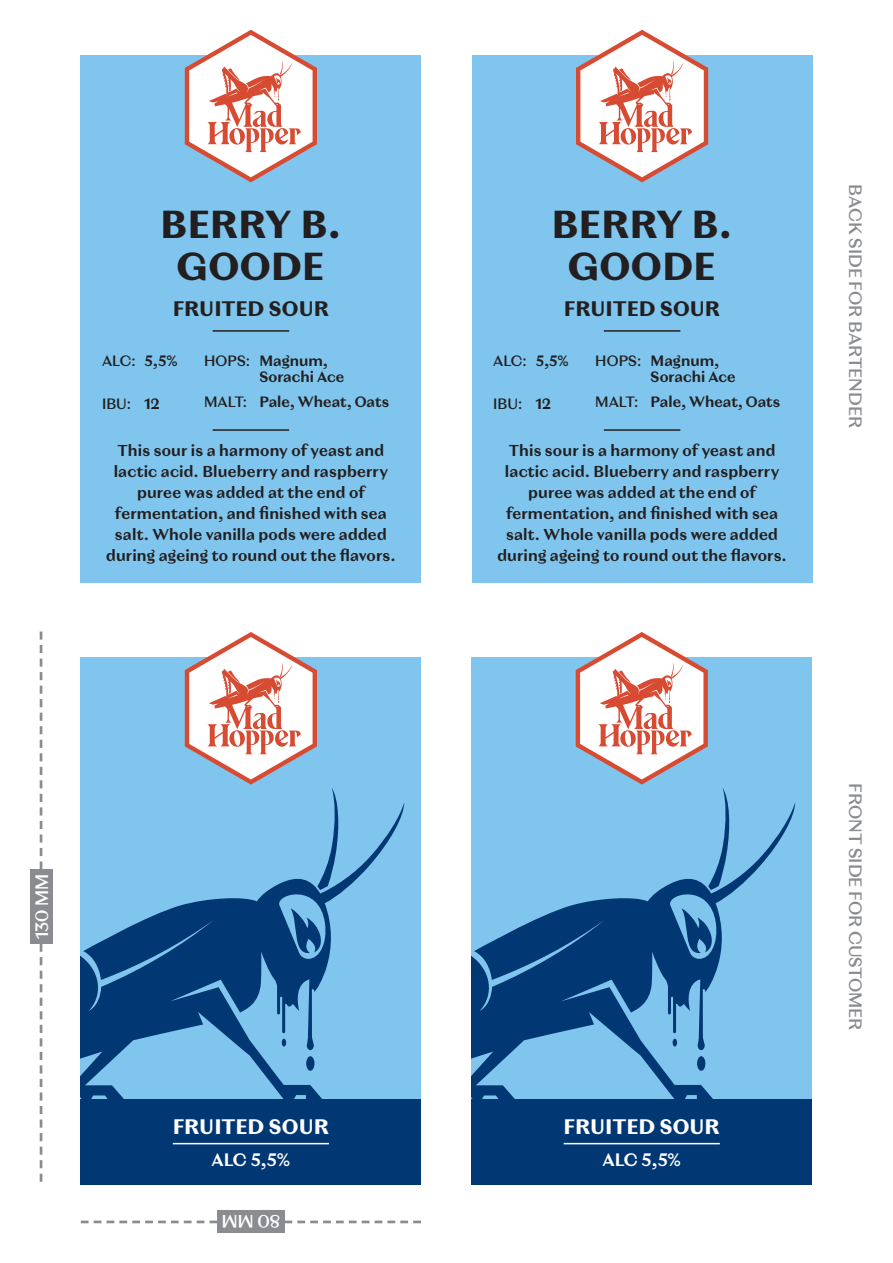
<style>
.page{position:relative;width:893px;height:1263px;background:#fff}
.page>*{position:absolute;margin:0;border:0;box-sizing:border-box;transform-origin:0 0}
.t1{font:700 39px/42px "Magnat Text";letter-spacing:.005em;color:#231f20;text-align:center}
.Beer_Style{font:700 21px "Magnat Text";color:#fff}
.Beer_Style_Back_Side{font:700 21px "Magnat Text";color:#231f20}
.t2{font:500 18px "Magnat Text";color:#8a8c8f}
.ALC{font:600 18px "Magnat Text";letter-spacing:-.025em;color:#fff}
.t3{font:500 18px "Magnat Text";color:#fff}
.Description{font:600 15.75px/21px "Magnat Text";letter-spacing:.01em;color:#231f20;text-align:center}
.t4{font:600 15px/16.5px "Magnat Text";color:#231f20}
.t5{font:500 15px "Magnat Text";color:#231f20}
.s1{font-weight:600}
.s2{font-weight:500}
</style>
<div class="page">
<div style="left:217px;top:1211px;width:67px;height:22px;background:#8a8c8f"></div>
<svg style="left:284px;top:1220px;width:137px;height:3px"></svg>
<svg style="left:81px;top:1220px;width:136px;height:3px"></svg>
<div style="left:30px;top:870px;width:22px;height:74px;background:#8a8c8f"></div>
<svg style="left:40px;top:944px;width:2px;height:238px"></svg>
<svg style="left:40px;top:631px;width:2px;height:239px"></svg>
<div style="left:81px;top:1099px;width:340px;height:86px;background:#013874"></div>
<div style="left:472px;top:1099px;width:340px;height:86px;background:#013874"></div>
<div style="left:81px;top:55px;width:340px;height:528px;background:#80c5ed"></div>
<div style="left:472px;top:55px;width:340px;height:528px;background:#80c5ed"></div>
<div style="left:81px;top:657px;width:340px;height:442px;background:#80c5ed"></div>
<div style="left:472px;top:657px;width:340px;height:442px;background:#80c5ed"></div>
<svg style="left:185px;top:30px;width:132px;height:152px"></svg>
<svg style="left:576px;top:30px;width:132px;height:152px"></svg>
<hr style="left:173px;top:1143px;width:156px;height:1px;background:#fff">
<hr style="left:564px;top:1143px;width:156px;height:1px;background:#fff">
<hr style="left:213px;top:330px;width:76px;height:2px;background:#231f20">
<hr style="left:604px;top:330px;width:76px;height:2px;background:#231f20">
<hr style="left:213px;top:429px;width:76px;height:2px;background:#231f20">
<hr style="left:604px;top:429px;width:76px;height:2px;background:#231f20">
<svg style="left:185px;top:632px;width:152px;height:170px"></svg>
<svg style="left:81px;top:802px;width:323px;height:297px"></svg>
<svg style="left:576px;top:632px;width:152px;height:170px"></svg>
<svg style="left:472px;top:802px;width:323px;height:297px"></svg>
<p class="t1" style="left:160px;top:203px;width:182px">BERRY B.<br>GOODE</p>
<p class="t1" style="left:551px;top:203px;width:182px">BERRY B.<br>GOODE</p>
<p class="Beer_Style_Back_Side" style="left:173px;top:295px;width:158px">FRUITED SOUR</p>
<p class="Beer_Style_Back_Side" style="left:564px;top:295px;width:158px">FRUITED SOUR</p>
<p class="t5" style="left:102px;top:351px;width:77px">ALC: <span class="s1">5,5%</span></p>
<p class="t5" style="left:102px;top:394px;width:59px">IBU: <span class="s1">12</span></p>
<p class="t4" style="left:259px;top:352px;width:86px;text-indent:-55px"><span class="s2">HOPS:</span> Magnum,<br>Sorachi Ace</p>
<p class="t4" style="left:204px;top:394px;width:187px"><span class="s2">MALT:</span> Pale, Wheat, Oats</p>
<p class="t5" style="left:493px;top:351px;width:77px">ALC: <span class="s1">5,5%</span></p>
<p class="t5" style="left:493px;top:394px;width:59px">IBU: <span class="s1">12</span></p>
<p class="t4" style="left:651px;top:352px;width:86px;text-indent:-55px"><span class="s2">HOPS:</span> Magnum,<br>Sorachi Ace</p>
<p class="t4" style="left:595px;top:394px;width:187px"><span class="s2">MALT:</span> Pale, Wheat, Oats</p>
<p class="Description" style="left:106px;top:440px;width:291px">This sour is a harmony of yeast and lactic acid. Blueberry and raspberry puree was added at the end of fermentation, and finished with sea salt. Whole vanilla pods were added during ageing to round out the flavors.</p>
<p class="Description" style="left:497px;top:440px;width:291px">This sour is a harmony of yeast and lactic acid. Blueberry and raspberry puree was added at the end of fermentation, and finished with sea salt. Whole vanilla pods were added during ageing to round out the flavors.</p>
<p class="t2" style="left:867px;top:184px;width:245px;rotate:90deg">BACK SIDE FOR BARTENDER</p>
<p class="t3" style="left:30px;top:939px;width:67px;rotate:-90deg">130 MM</p>
<p class="Beer_Style" style="left:173px;top:1113px;width:158px">FRUITED SOUR</p>
<p class="ALC" style="left:212px;top:1148px;width:80px">ALC 5,5%</p>
<p class="t3" style="left:280px;top:1233px;width:60px;rotate:-180deg">80 MM</p>
<p class="Beer_Style" style="left:564px;top:1113px;width:158px">FRUITED SOUR</p>
<p class="ALC" style="left:602px;top:1148px;width:80px">ALC 5,5%</p>
<p class="t2" style="left:867px;top:783px;width:249px;rotate:90deg">FRONT SIDE FOR CUSTOMER</p>
</div>
